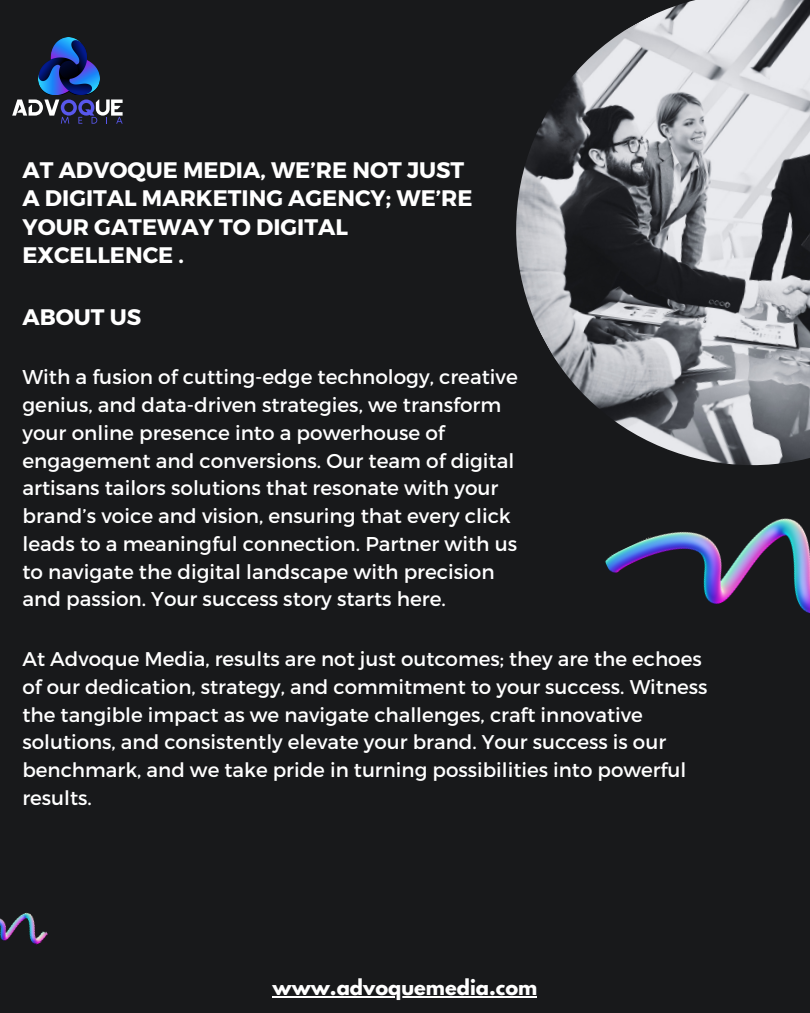
<style>
.page{position:relative;width:810px;height:1013px;background:#fff}
.page>*{position:absolute;margin:0;border:0;box-sizing:border-box;transform-origin:0 0}
.t1{font:700 22.5px/28.5px "Montserrat";color:#fff}
.t2{font:20px/27.8px "Montserrat";color:#fff}
.t3{font:19.8px/27.8px "Montserrat";color:#fff}
.t4{font:700 19.4px "League Spartan";color:#fff}
</style>
<div class="page">
<div style="left:0;top:0;width:810px;height:1012px;background:#18191b"></div>
<img style="left:516px;top:0;width:294px;height:466px">
<img style="left:39px;top:37px;width:61px;height:58px">
<svg style="left:12px;top:99px;width:111px;height:25px"></svg>
<img style="left:605px;top:518px;width:205px;height:96px">
<img style="left:0;top:912px;width:48px;height:33px">
<hr style="left:273px;top:996px;width:264px;height:1px;background:#fff">
<p class="t1" style="left:22px;top:154px;width:452px">AT ADVOQUE MEDIA, WE’RE NOT JUST<br>A DIGITAL MARKETING AGENCY; WE’RE<br>YOUR GATEWAY TO DIGITAL<br>EXCELLENCE .</p>
<h1 class="t1" style="left:22px;top:302px;width:120px">ABOUT US</h1>
<h1 class="t2" style="left:22px;top:362px;width:497px">With a fusion of cutting-edge technology, creative genius, and data-driven strategies, we transform your online presence into a powerhouse of engagement and conversions. Our team of digital artisans tailors solutions that resonate with your brand’s voice and vision, ensuring that every click leads to a meaningful connection. Partner with us to navigate the digital landscape with precision and passion. Your success story starts here.</h1>
<p class="t3" style="left:22px;top:644px;width:686px">At Advoque Media, results are not just outcomes; they are the echoes of our dedication, strategy, and commitment to your success. Witness the tangible impact as we navigate challenges, craft innovative solutions, and consistently elevate your brand. Your success is our benchmark, and we take pride in turning possibilities into powerful results.</p>
<p class="t4" style="left:273px;top:977px;width:266px">www.advoquemedia.com</p>
</div>
